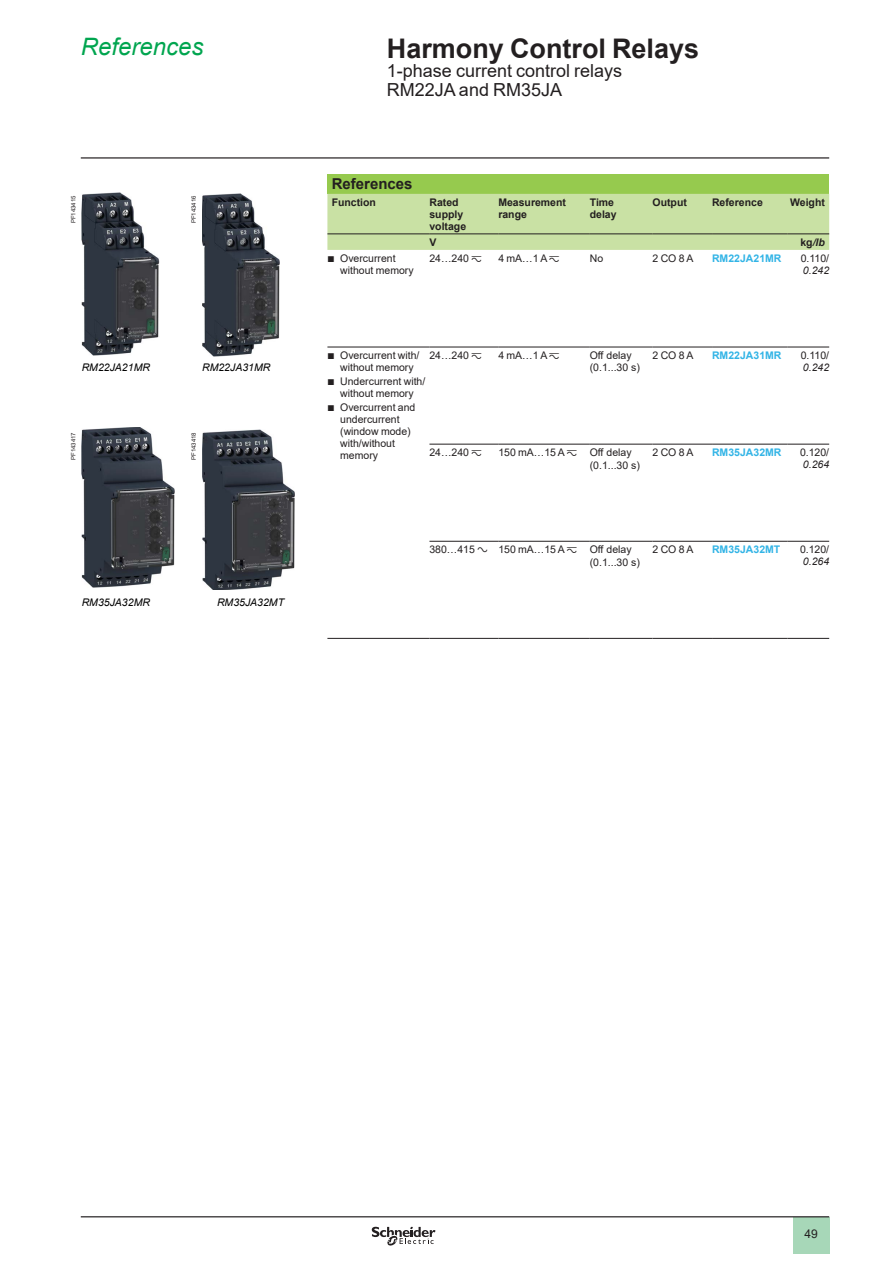
<style>
.page{position:relative;width:893px;height:1263px;background:#fff}
.page>*{position:absolute;margin:0;border:0;box-sizing:border-box;transform-origin:0 0}
.t1{font:700 27px "Arial";color:#231f20}
.t2{font:italic 24px "Arial";color:#00a54f}
.t3{font:18px/19px "Arial";color:#231f20}
.t4{font:700 15px "Arial";color:#231f20}
.t5{font:12px "Arial";color:#231f20}
.t6{font:10.5px/12px "Arial";color:#231f20}
.t7{font:700 10.5px/12px "Arial";color:#231f20}
.t8{font:700 10.5px "Arial";color:#32b4e6}
.t9{font:italic 10.5px "Arial";color:#000}
.t10{font:italic 10.5px "Arial";color:#231f20}
.t11{font:italic 700 10.5px "Arial";color:#231f20}
.t12{font:6px "Arial";color:#231f20}
.s1{font-style:normal}
.s2{font-family:"Graph Schneider"}
</style>
<div class="page">
<hr style="left:81px;top:157px;width:748px;height:2px;background:#231f20">
<div style="left:793px;top:1217px;width:36px;height:37px;background:#a7d7b8"></div>
<hr style="left:81px;top:1216px;width:748px;height:1px;background:#231f20">
<svg style="left:372px;top:1226px;width:63px;height:20px"></svg>
<div style="left:327px;top:174px;width:502px;height:20px;background:#96ca4e"></div>
<div style="left:327px;top:194px;width:502px;height:56px;background:#c9e1a4"></div>
<hr style="left:787px;top:444px;width:42px;height:1px;background:#231f20">
<hr style="left:787px;top:541px;width:42px;height:1px;background:#231f20">
<hr style="left:787px;top:638px;width:42px;height:1px;background:#231f20">
<hr style="left:712px;top:444px;width:75px;height:1px;background:#231f20">
<hr style="left:712px;top:541px;width:75px;height:1px;background:#231f20">
<hr style="left:712px;top:638px;width:75px;height:1px;background:#231f20">
<hr style="left:429px;top:444px;width:69px;height:1px;background:#231f20">
<hr style="left:590px;top:444px;width:62px;height:1px;background:#231f20">
<hr style="left:652px;top:444px;width:60px;height:1px;background:#231f20">
<hr style="left:429px;top:541px;width:69px;height:1px;background:#231f20">
<hr style="left:590px;top:541px;width:62px;height:1px;background:#231f20">
<hr style="left:652px;top:541px;width:60px;height:1px;background:#231f20">
<hr style="left:429px;top:638px;width:69px;height:1px;background:#231f20">
<hr style="left:590px;top:638px;width:62px;height:1px;background:#231f20">
<hr style="left:652px;top:638px;width:60px;height:1px;background:#231f20">
<hr style="left:498px;top:444px;width:92px;height:1px;background:#231f20">
<hr style="left:498px;top:541px;width:92px;height:1px;background:#231f20">
<hr style="left:498px;top:638px;width:92px;height:1px;background:#231f20">
<hr style="left:787px;top:234px;width:42px;height:1px;background:#231f20">
<hr style="left:712px;top:234px;width:75px;height:1px;background:#231f20">
<hr style="left:429px;top:234px;width:69px;height:1px;background:#231f20">
<hr style="left:590px;top:234px;width:62px;height:1px;background:#231f20">
<hr style="left:652px;top:234px;width:60px;height:1px;background:#231f20">
<hr style="left:498px;top:234px;width:92px;height:1px;background:#231f20">
<hr style="left:327px;top:234px;width:102px;height:1px;background:#231f20">
<hr style="left:327px;top:638px;width:102px;height:1px;background:#231f20">
<hr style="left:327px;top:347px;width:102px;height:1px;background:#231f20">
<hr style="left:429px;top:347px;width:69px;height:1px;background:#231f20">
<hr style="left:498px;top:347px;width:92px;height:1px;background:#231f20">
<hr style="left:590px;top:347px;width:62px;height:1px;background:#231f20">
<hr style="left:652px;top:347px;width:60px;height:1px;background:#231f20">
<hr style="left:712px;top:347px;width:75px;height:1px;background:#231f20">
<hr style="left:787px;top:347px;width:42px;height:1px;background:#231f20">
<img style="left:82px;top:427px;width:92px;height:160px">
<img style="left:82px;top:193px;width:77px;height:162px">
<img style="left:202px;top:430px;width:93px;height:159px">
<img style="left:202px;top:194px;width:78px;height:162px">
<h2 class="t2" style="left:81px;top:31px;width:124px">References</h2>
<p class="t12" style="left:69px;top:223px;width:29px;rotate:-90deg">PF143415</p>
<p class="t12" style="left:189px;top:223px;width:29px;rotate:-90deg">PF143416</p>
<p class="t9" style="left:82px;top:361px;width:70px">RM22JA21MR</p>
<p class="t9" style="left:202px;top:361px;width:70px">RM22JA31MR</p>
<p class="t12" style="left:69px;top:460px;width:29px;rotate:-90deg">PF143417</p>
<p class="t12" style="left:189px;top:460px;width:29px;rotate:-90deg">PF143418</p>
<p class="t9" style="left:82px;top:596px;width:70px">RM35JA32MR</p>
<p class="t9" style="left:217px;top:596px;width:69px">RM35JA32MT</p>
<h1 class="t1" style="left:387px;top:29px;width:314px">Harmony Control Relays</h1>
<h3 class="t3" style="left:387px;top:61px;width:237px">1-phase current control relays<br>RM22JA and RM35JA</h3>
<h3 class="t4" style="left:332px;top:173px;width:82px">References</h3>
<p class="t7" style="left:332px;top:196px;width:46px">Function</p>
<p class="t7" style="left:429px;top:196px;width:38px">Rated supply voltage</p>
<p class="t7" style="left:498px;top:196px;width:69px">Measurement range</p>
<p class="t7" style="left:590px;top:196px;width:28px">Time delay</p>
<p class="t7" style="left:652px;top:196px;width:36px">Output</p>
<p class="t7" style="left:712px;top:196px;width:52px">Reference</p>
<p class="t7" style="left:790px;top:196px;width:36px">Weight</p>
<p class="t7" style="left:429px;top:236px;width:9px">V</p>
<p class="t11" style="left:800px;top:235px;width:26px"><span class="s1">kg</span>/lb</p>
<p class="t6" style="left:340px;top:252px;width:75px;text-indent:-13px"><span class="s2">b</span> Overcurrent without memory</p>
<p class="t6" style="left:429px;top:252px;width:54px">24…240 <span class="s2">z</span></p>
<p class="t6" style="left:498px;top:252px;width:62px">4 mA…1 A <span class="s2">z</span></p>
<p class="t6" style="left:590px;top:252px;width:15px">No</p>
<p class="t6" style="left:652px;top:252px;width:42px">2 CO 8 A</p>
<p class="t8" style="left:712px;top:251px;width:71px">RM22JA21MR</p>
<p class="t6" style="left:801px;top:252px;width:30px">0.110/</p>
<p class="t10" style="left:803px;top:263px;width:28px">0.242</p>
<p class="t6" style="left:429px;top:349px;width:54px">24…240 <span class="s2">z</span></p>
<p class="t6" style="left:498px;top:349px;width:62px">4 mA…1 A <span class="s2">z</span></p>
<p class="t6" style="left:590px;top:349px;width:52px;line-height:12.6px">Off delay (0.1...30 s)</p>
<p class="t6" style="left:652px;top:349px;width:42px">2 CO 8 A</p>
<p class="t8" style="left:712px;top:348px;width:71px">RM22JA31MR</p>
<p class="t6" style="left:801px;top:349px;width:30px">0.110/</p>
<p class="t6" style="left:340px;top:349px;width:81px;text-indent:-13px"><span class="s2">b</span> Overcurrent with/ without memory</p>
<p class="t6" style="left:327px;top:375px;width:99px;text-align:center"><span class="s2">b</span> Undercurrent with/ without memory</p>
<p class="t6" style="left:340px;top:401px;width:77px;text-indent:-13px"><span class="s2">b</span> Overcurrent and undercurrent (window mode) with/without memory</p>
<p class="t10" style="left:803px;top:360px;width:28px">0.242</p>
<p class="t6" style="left:429px;top:446px;width:54px">24…240 <span class="s2">z</span></p>
<p class="t6" style="left:590px;top:446px;width:52px;line-height:12.6px;text-indent:-91px">150 mA…15 A <span class="s2">z</span> Off delay (0.1...30 s)</p>
<p class="t6" style="left:652px;top:446px;width:42px">2 CO 8 A</p>
<p class="t8" style="left:712px;top:445px;width:71px">RM35JA32MR</p>
<p class="t6" style="left:800px;top:446px;width:31px">0.120/</p>
<p class="t10" style="left:803px;top:457px;width:28px">0.264</p>
<p class="t6" style="left:590px;top:543px;width:52px;line-height:12.6px;text-indent:-160px">380…415 <span class="s2">a</span> 150 mA…15 A <span class="s2">z</span> Off delay (0.1...30 s)</p>
<p class="t6" style="left:652px;top:543px;width:42px">2 CO 8 A</p>
<p class="t8" style="left:712px;top:542px;width:70px">RM35JA32MT</p>
<p class="t6" style="left:800px;top:543px;width:31px">0.120/</p>
<p class="t10" style="left:803px;top:554px;width:28px">0.264</p>
<p class="t5" style="left:804px;top:1225px;width:15px">49</p>
</div>
